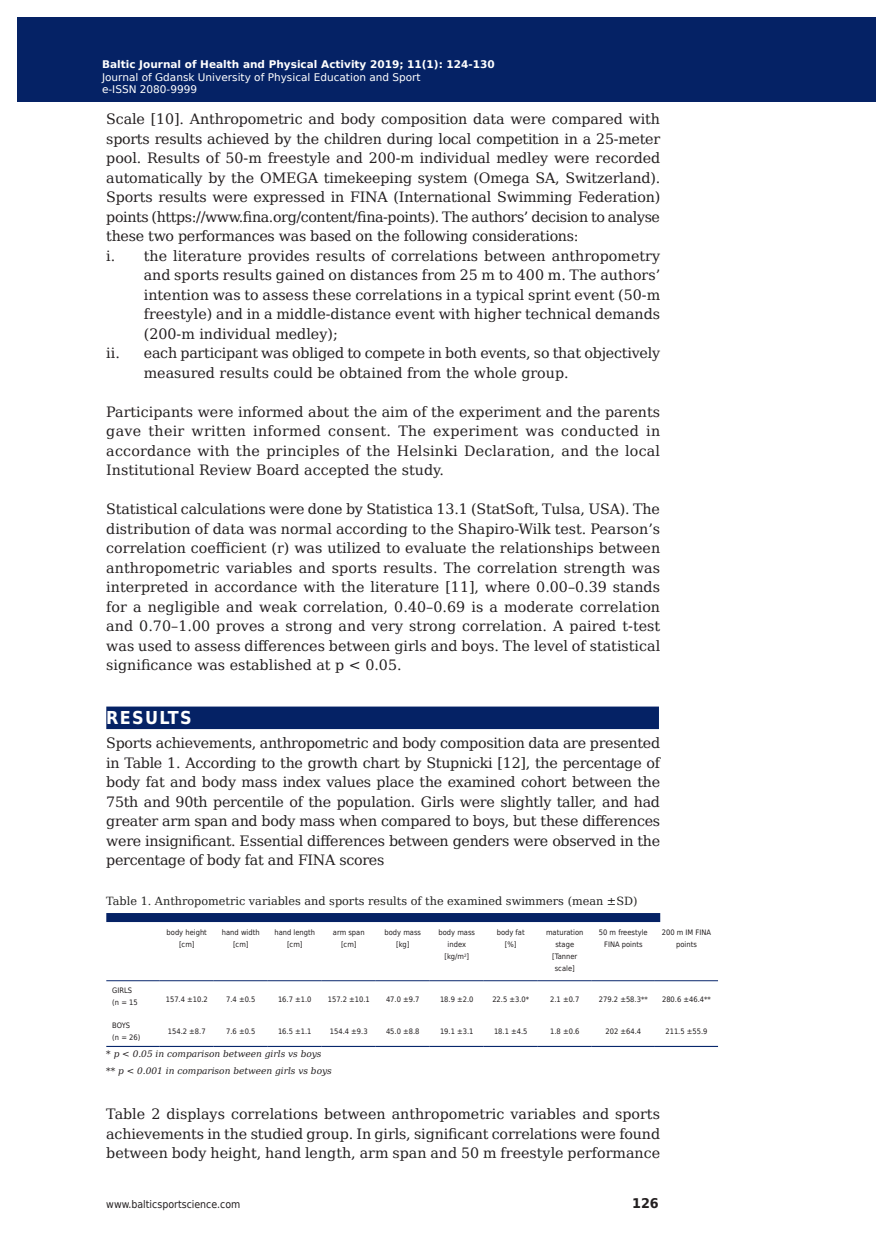
<style>
.page{position:relative;width:893px;height:1255px;background:#fff}
.page>*{position:absolute;margin:0;border:0;box-sizing:border-box;transform-origin:0 0}
.t1{font:700 17.85px "DejaVu Sans Condensed";letter-spacing:.07em;color:#fff}
.t2{font:14.25px/19.5px "DejaVu Serif";letter-spacing:-.005em;color:#231f20;text-align:justify}
.t3{font:14.25px "DejaVu Serif";letter-spacing:-.03em;color:#231f20}
.t4{font:700 13.35px "DejaVu Sans";color:#231f20;scale:.96 1}
.t5{font:11.25px "DejaVu Serif";color:#222221}
.t6{font:10.5px/12.6px "DejaVu Sans";color:#fff}
.t7{font:700 10.5px "DejaVu Sans";color:#fff}
.t8{font:10.5px "DejaVu Sans Condensed";color:#231f20}
.t9{font:italic 9px/16.2px "DejaVu Serif";color:#231f20}
.t10{font:7.5px/12px "DejaVu Sans Condensed";color:#231f20;text-align:center}
</style>
<div class="page">
<div style="left:106px;top:706px;width:553px;height:23px;background:#052265"></div>
<div style="left:106px;top:913px;width:554px;height:9px;background:#052265"></div>
<hr style="left:106px;top:980px;width:54px;height:1px;background:#08276c">
<hr style="left:160px;top:980px;width:54px;height:1px;background:#08276c">
<hr style="left:214px;top:980px;width:54px;height:1px;background:#08276c">
<hr style="left:268px;top:980px;width:54px;height:1px;background:#08276c">
<hr style="left:322px;top:980px;width:54px;height:1px;background:#08276c">
<hr style="left:376px;top:980px;width:54px;height:1px;background:#08276c">
<hr style="left:430px;top:980px;width:54px;height:1px;background:#08276c">
<hr style="left:484px;top:980px;width:54px;height:1px;background:#08276c">
<hr style="left:538px;top:980px;width:54px;height:1px;background:#08276c">
<hr style="left:592px;top:980px;width:63px;height:1px;background:#08276c">
<hr style="left:655px;top:980px;width:63px;height:1px;background:#08276c">
<hr style="left:106px;top:1045px;width:54px;height:1px;background:#08276c">
<hr style="left:160px;top:1045px;width:54px;height:1px;background:#08276c">
<hr style="left:214px;top:1045px;width:54px;height:1px;background:#08276c">
<hr style="left:268px;top:1045px;width:54px;height:1px;background:#08276c">
<hr style="left:322px;top:1045px;width:54px;height:1px;background:#08276c">
<hr style="left:376px;top:1045px;width:54px;height:1px;background:#08276c">
<hr style="left:430px;top:1045px;width:54px;height:1px;background:#08276c">
<hr style="left:484px;top:1045px;width:54px;height:1px;background:#08276c">
<hr style="left:538px;top:1045px;width:54px;height:1px;background:#08276c">
<hr style="left:592px;top:1045px;width:63px;height:1px;background:#08276c">
<hr style="left:655px;top:1045px;width:63px;height:1px;background:#08276c">
<div style="left:17px;top:17px;width:855px;height:85px;background:#052265"></div>
<p class="t7" style="left:108px;top:55px;width:358px">Baltic Journal of Health and Physical Activity 2014; 1(1): 1-4</p>
<p class="t6" style="left:108px;top:70px;width:320px">Journal of Gdansk University of Physical Education and Sport e-I SN 2080-</p>
<p class="t7" style="left:102px;top:56px;width:394px">Baltic Journal of Health and Physical Activity 2019; 11(1): 124-130</p>
<p class="t6" style="left:102px;top:70px;width:320px">Journal of Gdansk University of Physical Education and Sport</p>
<p class="t6" style="left:102px;top:83px;width:102px">e-ISSN 2080-99999</p>
<p class="t2" style="left:106px;top:109px;width:555px">Scale [10]. Anthropometric and body composition data were compared with</p>
<p class="t2" style="left:106px;top:128px;width:555px">sports results achieved by the children during local competition in a 25-meter</p>
<p class="t2" style="left:106px;top:148px;width:556px">pool. Results of 50-m freestyle and 200-m individual medley were recorded</p>
<p class="t2" style="left:106px;top:167px;width:556px">automatically by the OMEGA timekeeping system (Omega SA, Switzerland).</p>
<p class="t2" style="left:106px;top:187px;width:555px">Sports results were expressed in FINA (International Swimming Federation)</p>
<p class="t3" style="left:106px;top:206px;width:555px">points (https://www.fina.org/content/fina-points). The authors’ decision to analyse</p>
<p class="t2" style="left:106px;top:226px;width:474px">these two performances was based on the following considerations:</p>
<p class="t2" style="left:106px;top:245px;width:555px">i. the literature provides results of correlations between anthropometry</p>
<p class="t2" style="left:144px;top:265px;width:518px">and sports results gained on distances from 25 m to 400 m. The authors’</p>
<p class="t2" style="left:144px;top:284px;width:518px">intention was to assess these correlations in a typical sprint event (50-m</p>
<p class="t2" style="left:144px;top:304px;width:518px">freestyle) and in a middle-distance event with higher technical demands</p>
<p class="t2" style="left:144px;top:323px;width:195px">(200-m individual medley);</p>
<p class="t2" style="left:106px;top:343px;width:555px">ii. each participant was obliged to compete in both events, so that objectively</p>
<p class="t2" style="left:144px;top:362px;width:426px">measured results could be obtained from the whole group.</p>
<p class="t2" style="left:106px;top:401px;width:555px">Participants were informed about the aim of the experiment and the parents gave their written informed consent. The experiment was conducted in accordance with the principles of the Helsinki Declaration, and the local Institutional Review Board accepted the study.</p>
<p class="t2" style="left:106px;top:499px;width:555px">Statistical calculations were done by Statistica 13.1 (StatSoft, Tulsa, USA). The distribution of data was normal according to the Shapiro-Wilk test. Pearson’s correlation coefficient (r) was utilized to evaluate the relationships between anthropometric variables and sports results. The correlation strength was interpreted in accordance with the literature [11], where 0.00–0.39 stands for a negligible and weak correlation, 0.40–0.69 is a moderate correlation and 0.70–1.00 proves a strong and very strong correlation. A paired t-test was used to assess differences between girls and boys. The level of statistical significance was established at p &lt; 0.05.</p>
<p class="t1" style="left:106px;top:703px;width:87px">RESULTS</p>
<p class="t2" style="left:106px;top:733px;width:555px">Sports achievements, anthropometric and body composition data are presented in Table 1. According to the growth chart by Stupnicki [12], the percentage of body fat and body mass index values place the examined cohort between the 75th and 90th percentile of the population. Girls were slightly taller, and had greater arm span and body mass when compared to boys, but these differences were insignificant. Essential differences between genders were observed in the percentage of body fat and FINA scores</p>
<p class="t5" style="left:106px;top:892px;width:533px">Table 1. Anthropometric variables and sports results of the examined swimmers (mean ±SD)</p>
<p class="t10" style="left:167px;top:926px;width:42px">body height [cm]</p>
<p class="t10" style="left:222px;top:926px;width:39px">hand width [cm]</p>
<p class="t10" style="left:274px;top:926px;width:42px">hand length [cm]</p>
<p class="t10" style="left:333px;top:926px;width:33px">arm span [cm]</p>
<p class="t10" style="left:384px;top:926px;width:38px">body mass [kg]</p>
<p class="t10" style="left:438px;top:926px;width:38px">body mass index [kg/m<sup>2</sup>]</p>
<p class="t10" style="left:497px;top:926px;width:29px">body fat [%]</p>
<p class="t10" style="left:546px;top:926px;width:39px">maturation stage [Tanner scale]</p>
<p class="t10" style="left:599px;top:926px;width:50px">50 m freestyle<br>FINA points</p>
<p class="t10" style="left:662px;top:926px;width:51px">200 m IM FINA points</p>
<p class="t10" style="left:112px;top:983px;width:27px;text-align:left">GIRLS (n = 15</p>
<p class="t10" style="left:166px;top:992px;width:43px">157.4 ±10.2</p>
<p class="t10" style="left:226px;top:992px;width:31px">7.4 ±0.5</p>
<p class="t10" style="left:278px;top:992px;width:35px">16.7 ±1.0</p>
<p class="t10" style="left:328px;top:992px;width:43px">157.2 ±10.1</p>
<p class="t10" style="left:386px;top:992px;width:35px">47.0 ±9.7</p>
<p class="t10" style="left:440px;top:992px;width:35px">18.9 ±2.0</p>
<p class="t10" style="left:492px;top:992px;width:38px">22.5 ±3.0*</p>
<p class="t10" style="left:550px;top:992px;width:31px">2.1 ±0.7</p>
<p class="t10" style="left:599px;top:992px;width:50px">279.2 ±58.3**</p>
<p class="t10" style="left:662px;top:992px;width:50px">280.6 ±46.4**</p>
<p class="t10" style="left:112px;top:1019px;width:30px;text-align:left">BOYS<br>(n = 26)</p>
<p class="t10" style="left:168px;top:1025px;width:39px">154.2 ±8.7</p>
<p class="t10" style="left:226px;top:1025px;width:31px">7.6 ±0.5</p>
<p class="t10" style="left:278px;top:1025px;width:35px">16.5 ±1.1</p>
<p class="t10" style="left:330px;top:1025px;width:39px">154.4 ±9.3</p>
<p class="t10" style="left:386px;top:1025px;width:35px">45.0 ±8.8</p>
<p class="t10" style="left:440px;top:1025px;width:35px">19.1 ±3.1</p>
<p class="t10" style="left:494px;top:1025px;width:35px">18.1 ±4.5</p>
<p class="t10" style="left:550px;top:1025px;width:31px">1.8 ±0.6</p>
<p class="t10" style="left:605px;top:1025px;width:37px">202 ±64.4</p>
<p class="t10" style="left:665px;top:1025px;width:44px">211.5 ±55.9</p>
<p class="t9" style="left:106px;top:1045px;width:227px">* p &lt; 0.05 in comparison between girls vs boys ** p &lt; 0.001 in comparison between girls vs boys</p>
<p class="t2" style="left:106px;top:1103px;width:555px">Table 2 displays correlations between anthropometric variables and sports achievements in the studied group. In girls, significant correlations were found between body height, hand length, arm span and 50 m freestyle performance</p>
<p class="t8" style="left:106px;top:1195px;width:136px">www.balticsportscience.com</p>
<p class="t4" style="left:632px;top:1192px;width:29px">126</p>
</div>
